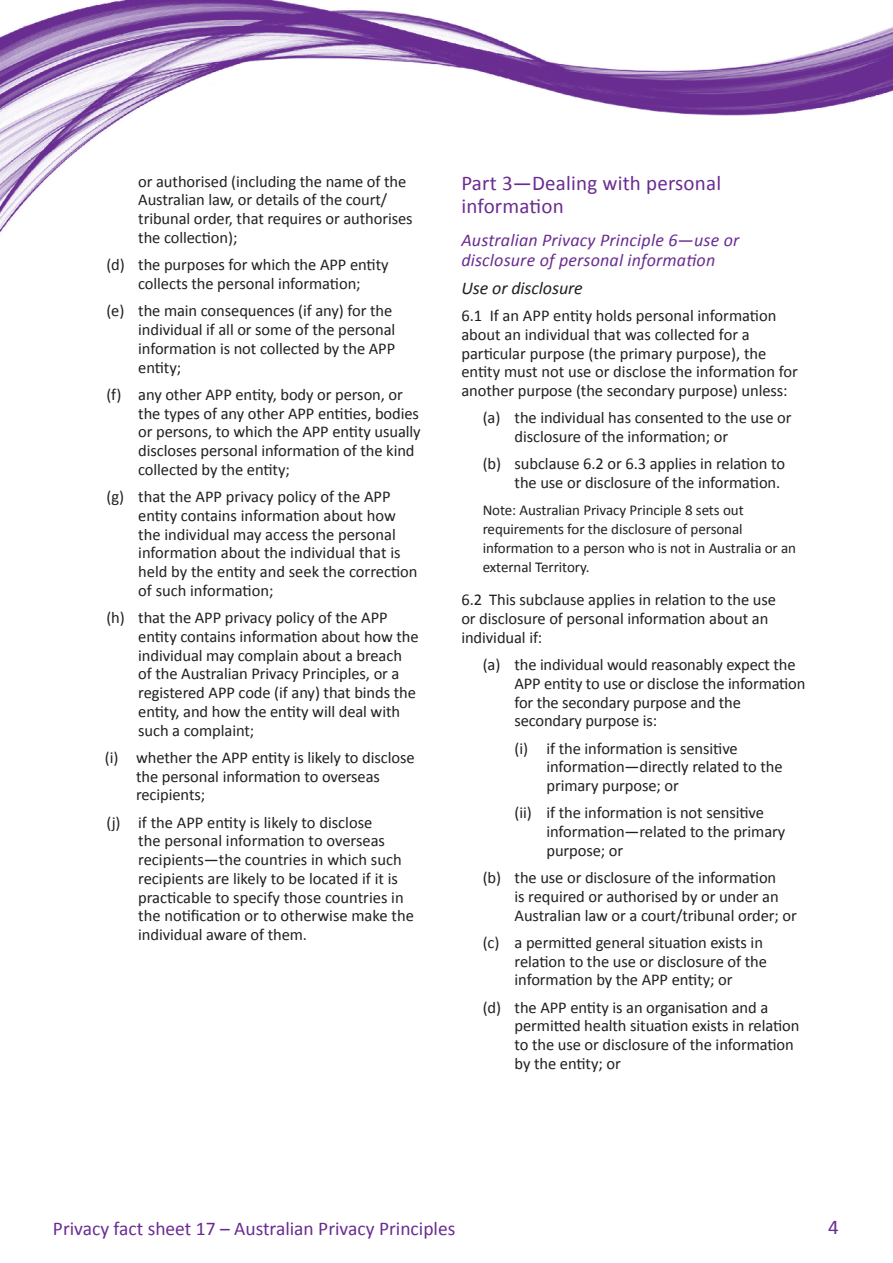
<style>
.page{position:relative;width:893px;height:1263px;background:#fff}
.page>*{position:absolute;margin:0;border:0;box-sizing:border-box;transform-origin:0 0}
.Heading_2{font:21px/22.5px "Calibri";letter-spacing:.01em;color:#6a2c91}
.t1{font:21px "Calibri";color:#692c91}
.t2{font:19.5px "Calibri";color:#6a2c91}
.Heading_3{font:italic 18px/20.2px "Calibri";letter-spacing:.01em;color:#6a2c91}
.Heading_4{font:italic 18px "Calibri";letter-spacing:-.005em;color:#231f20}
.Body_text{font:16.5px/18.8px "Calibri";letter-spacing:-.005em;color:#231f20}
.Body_text-2{font:15px/18.8px "Calibri";letter-spacing:-.005em;color:#231f20}
</style>
<div class="page">
<img style="left:0;top:0;width:893px;height:233px">
<p class="Body_text" style="left:138px;top:172px;width:276px">or authorised (including the name of the Australian law, or details of the court/ tribunal order, that requires or authorises the collection);</p>
<p class="Body_text" style="left:106px;top:255px;width:284px;text-align:center">(d) the purposes for which the APP entity collects the personal information;</p>
<p class="Body_text" style="left:138px;top:301px;width:259px;text-indent:-32px">(e) the main consequences (if any) for the individual if all or some of the personal information is not collected by the APP entity;</p>
<p class="Body_text" style="left:138px;top:385px;width:284px;text-indent:-32px">(f) any other APP entity, body or person, or the types of any other APP entities, bodies or persons, to which the APP entity usually discloses personal information of the kind collected by the entity;</p>
<p class="Body_text" style="left:138px;top:487px;width:281px;text-indent:-32px">(g) that the APP privacy policy of the APP entity contains information about how the individual may access the personal information about the individual that is held by the entity and seek the correction of such information;</p>
<p class="Body_text" style="left:138px;top:608px;width:282px;text-indent:-32px">(h) that the APP privacy policy of the APP entity contains information about how the individual may complain about a breach of the Australian Privacy Principles, or a registered APP code (if any) that binds the entity, and how the entity will deal with such a complaint;</p>
<p class="Body_text" style="left:136px;top:748px;width:280px;text-indent:-31px">(i) whether the APP entity is likely to disclose the personal information to overseas recipients;</p>
<p class="Body_text" style="left:138px;top:813px;width:277px;text-indent:-32px">(j) if the APP entity is likely to disclose<br>the personal information to overseas recipients—the countries in which such recipients are likely to be located if it is practicable to specify those countries in the notification or to otherwise make the individual aware of them.</p>
<h2 class="Heading_2" style="left:461px;top:172px;width:261px">Part 3—Dealing with personal information</h2>
<h3 class="Heading_3" style="left:461px;top:229px;width:279px">Australian Privacy Principle 6—use or disclosure of personal information</h3>
<p class="Heading_4" style="left:461px;top:276px;width:123px">Use or disclosure</p>
<p class="Body_text" style="left:461px;top:306px;width:338px">6.1 If an APP entity holds personal information about an individual that was collected for a particular purpose (the primary purpose), the entity must not use or disclose the information for another purpose (the secondary purpose) unless:</p>
<p class="Body_text" style="left:515px;top:409px;width:279px;text-indent:-32px">(a) the individual has consented to the use or disclosure of the information; or</p>
<p class="Body_text" style="left:483px;top:455px;width:304px;text-align:right">(b) subclause 6.2 or 6.3 applies in relation to the use or disclosure of the information.</p>
<p class="Body_text-2" style="left:483px;top:501px;width:315px">Note: Australian Privacy Principle 8 sets out requirements for the disclosure of personal information to a person who is not in Australia or an external Territory.</p>
<p class="Body_text" style="left:461px;top:590px;width:316px">6.2 This subclause applies in relation to the use or disclosure of personal information about an individual if:</p>
<p class="Body_text" style="left:515px;top:655px;width:292px;text-indent:-32px">(a) the individual would reasonably expect the APP entity to use or disclose the information for the secondary purpose and the secondary purpose is:</p>
<p class="Body_text" style="left:546px;top:739px;width:238px;text-indent:-32px">(i) if the information is sensitive information—directly related to the primary purpose; or</p>
<p class="Body_text" style="left:546px;top:803px;width:241px;text-indent:-32px">(ii) if the information is not sensitive information—related to the primary purpose; or</p>
<p class="Body_text" style="left:515px;top:868px;width:284px;text-indent:-32px">(b) the use or disclosure of the information<br>is required or authorised by or under an<br>Australian law or a court/tribunal order; or</p>
<p class="Body_text" style="left:515px;top:933px;width:254px;text-indent:-32px">(c) a permitted general situation exists in relation to the use or disclosure of the information by the APP entity; or</p>
<p class="Body_text" style="left:515px;top:998px;width:286px;text-indent:-32px">(d) the APP entity is an organisation and a permitted health situation exists in relation to the use or disclosure of the information by the entity; or</p>
<p class="t2" style="left:53px;top:1216px;width:404px">Privacy fact sheet 17 – Australian Privacy Principles</p>
<p class="t1" style="left:828px;top:1214px;width:12px">4</p>
</div>
